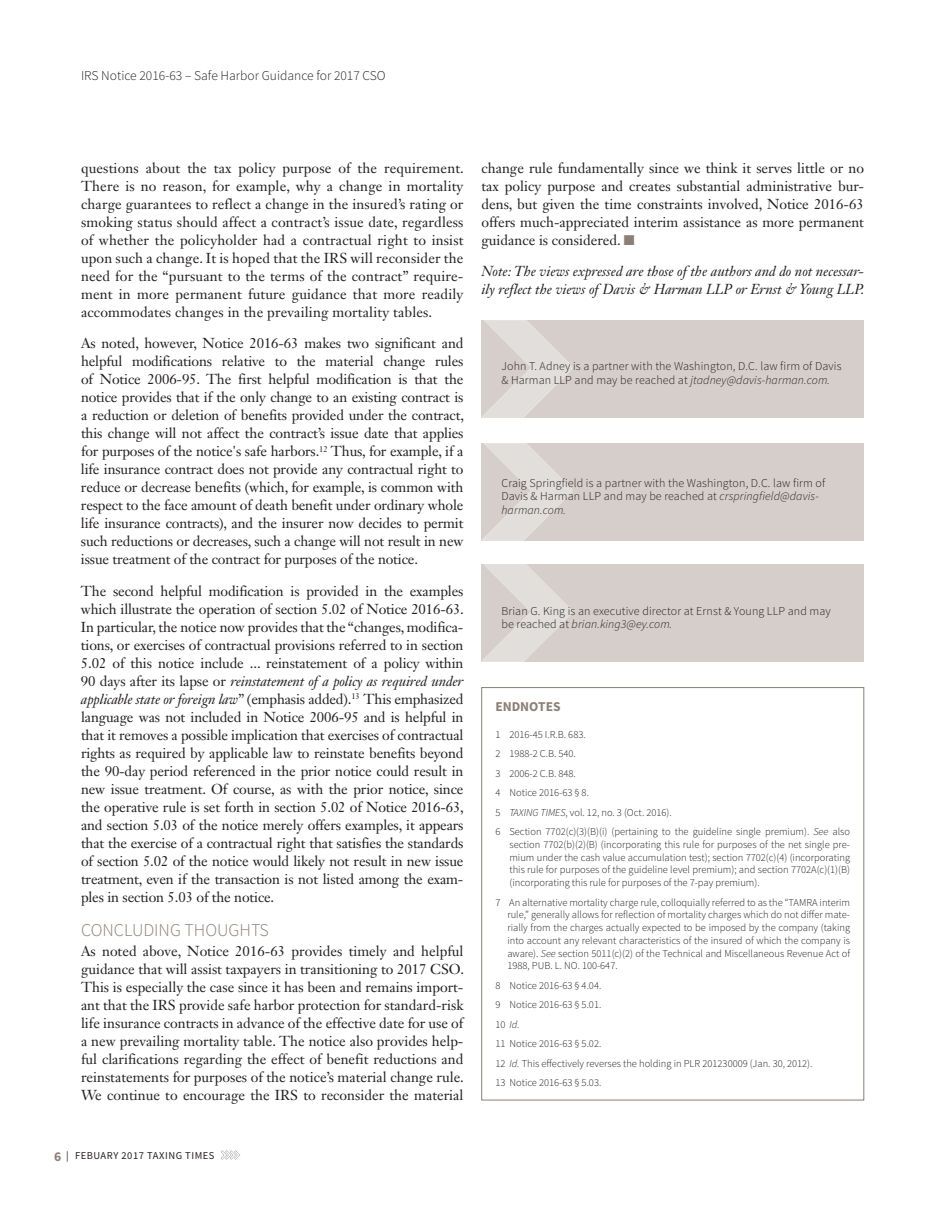
<style>
.page{position:relative;width:945px;height:1215px;background:#fff}
.page>*{position:absolute;margin:0;border:0;box-sizing:border-box;transform-origin:0 0}
.t1{font:300 18px "Source Sans Pro";color:#8c7f77}
.t2{font:14.25px/18px "Janson Text LT Std";color:#231f20;text-align:justify}
.t3{font:italic 14.25px/18px "Janson Text LT Std";color:#231f20}
.t4{font:300 13.5px "Source Sans Pro";color:#231f20}
.t5{font:700 13.5px "Source Sans Pro";color:#8c7f77}
.t6{font:300 12px/13.5px "Source Sans Pro";letter-spacing:.01em;color:#231f20}
.t7{font:300 10.5px/19.5px "Source Sans Pro";color:#231f20}
.t8{font:10.5px "Source Sans Pro";letter-spacing:.05em;color:#231f20}
.s1{font-style:italic}
.s2{color:#8c7f77}
.s3{font-weight:700;font-size:13.5px;color:#8c7f77}
</style>
<div class="page">
<svg style="left:221px;top:1150px;width:19px;height:10px"></svg>
<div style="left:482px;top:565px;width:382px;height:97px;background:#d5ceca"></div>
<svg style="left:482px;top:565px;width:90px;height:97px"></svg>
<div style="left:482px;top:443px;width:382px;height:98px;background:#d5ceca"></div>
<svg style="left:482px;top:443px;width:90px;height:98px"></svg>
<div style="left:482px;top:320px;width:382px;height:97px;background:#d5ceca"></div>
<svg style="left:482px;top:320px;width:90px;height:97px"></svg>
<div style="left:482px;top:687px;width:382px;height:413px;border:1px solid #8c7f77"></div>
<p class="t4" style="left:81px;top:67px;width:306px">IRS Notice 2016-63 – Safe Harbor Guidance for 2017 CSO</p>
<p class="t2" style="left:81px;top:159px;width:384px">questions about the tax policy purpose of the requirement.<br>There is no reason, for example, why a change in mortality charge guarantees to reflect a change in the insured’s rating or smoking status should affect a contract’s issue date, regardless of whether the policyholder had a contractual right to insist upon such a change. It is hoped that the IRS will reconsider the need for the “pursuant to the terms of the contract” require&shy;ment in more permanent future guidance that more readily accommodates changes in the prevailing mortality tables.</p>
<p class="t2" style="left:81px;top:334px;width:385px">As noted, however, Notice 2016-63 makes two significant and helpful modifications relative to the material change rules of Notice 2006-95. The first helpful modification is that the notice provides that if the only change to an existing contract is a reduction or deletion of benefits provided under the contract, this change will not affect the contract’s issue date that applies for purposes of the notice's safe harbors.<sup>12</sup> Thus, for example, if a life insurance contract does not provide any contractual right to reduce or decrease benefits (which, for example, is common with respect to the face amount of death benefit under ordinary whole life insurance contracts), and the insurer now decides to permit such reductions or decreases, such a change will not result in new issue treatment of the contract for purposes of the notice.</p>
<p class="t2" style="left:81px;top:582px;width:385px">The second helpful modification is provided in the examples which illustrate the operation of section 5.02 of Notice 2016-63.<br>In particular, the notice now provides that the “changes, modifica&shy;tions, or exercises of contractual provisions referred to in section 5.02 of this notice include ... reinstatement of a policy within 90 days after its lapse or <span class="s1">reinstatement of a policy as required under applicable state or foreign law</span>” (emphasis added).<sup>13</sup> This emphasized language was not included in Notice 2006-95 and is helpful in that it removes a possible implication that exercises of contractual rights as required by applicable law to reinstate benefits beyond the 90-day period referenced in the prior notice could result in new issue treatment. Of course, as with the prior notice, since the operative rule is set forth in section 5.02 of Notice 2016-63, and section 5.03 of the notice merely offers examples, it appears that the exercise of a contractual right that satisfies the standards of section 5.02 of the notice would likely not result in new issue treatment, even if the transaction is not listed among the exam&shy;ples in section 5.03 of the notice.</p>
<p class="t1" style="left:81px;top:919px;width:189px">CONCLUDING THOUGHTS</p>
<p class="t2" style="left:81px;top:942px;width:385px">As noted above, Notice 2016-63 provides timely and helpful guidance that will assist taxpayers in transitioning to 2017 CSO.<br>This is especially the case since it has been and remains import&shy;ant that the IRS provide safe harbor protection for standard-risk life insurance contracts in advance of the effective date for use of a new prevailing mortality table. The notice also provides help&shy;ful clarifications regarding the effect of benefit reductions and reinstatements for purposes of the notice’s material change rule.<br>We continue to encourage the IRS to reconsider the material</p>
<p class="t2" style="left:481px;top:159px;width:384px">change rule fundamentally since we think it serves little or no tax policy purpose and creates substantial administrative bur&shy;dens, but given the time constraints involved, Notice 2016-63 offers much-appreciated interim assistance as more permanent guidance is considered. <span class="s2">■</span></p>
<p class="t3" style="left:481px;top:262px;width:384px">Note: The views expressed are those of the authors and do not necessar&shy;ily reflect the views of Davis &amp; Harman LLP or Ernst &amp; Young LLP.</p>
<p class="t6" style="left:501px;top:360px;width:342px">John T. Adney is a partner with the Washington, D.C. law firm of Davis &amp; Harman LLP and may be reached at <span class="s1">jtadney@davis-harman.com.</span></p>
<p class="t6" style="left:501px;top:476px;width:325px">Craig Springfield is a partner with the Washington, D.C. law firm of<br>Davis &amp; Harman LLP and may be reached at <span class="s1">crspringfield@davis&shy;harman.com.</span></p>
<p class="t6" style="left:501px;top:604px;width:331px">Brian G. King is an executive director at Ernst &amp; Young LLP and may be reached at <span class="s1">brian.king3@ey.com.</span></p>
<p class="t5" style="left:495px;top:698px;width:67px">ENDNOTES</p>
<p class="t7" style="left:495px;top:724px;width:356px">1 2016-45 I.R.B. 683.<br>2 1988-2 C.B. 540.<br>3 2006-2 C.B. 848.<br>4 Notice 2016-63 § 8.<br>5 <span class="s1">TAXING TIMES</span>, vol. 12, no. 3 (Oct. 2016).<br>6 Section 7702(c)(3)(B)(i) (pertaining to the guideline single premium). <span class="s1">See</span> also</p>
<p class="t7" style="left:509px;top:838px;width:342px;line-height:12.8px;text-align:justify">section 7702(b)(2)(B) (incorporating this rule for purposes of the net single pre&shy;mium under the cash value accumulation test); section 7702(c)(4) (incorporating this rule for purposes of the guideline level premium); and section 7702A(c)(1)(B) (incorporating this rule for purposes of the 7-pay premium).</p>
<p class="t7" style="left:507px;top:896px;width:344px;line-height:12.8px;text-align:justify;text-indent:-12px">7 An alternative mortality charge rule, colloquially referred to as the “TAMRA interim rule,” generally allows for reflection of mortality charges which do not differ mate&shy;rially from the charges actually expected to be imposed by the company (taking into account any relevant characteristics of the insured of which the company is aware). <span class="s1">See</span> section 5011(c)(2) of the Technical and Miscellaneous Revenue Act of 1988, PUB. L. NO. 100-647.</p>
<p class="t7" style="left:495px;top:976px;width:319px">8 Notice 2016-63 § 4.04.<br>9 Notice 2016-63 § 5.01.<br>10 <span class="s1">Id.<br></span>11 Notice 2016-63 § 5.02.<br>12 <span class="s1">Id.</span> This effectively reverses the holding in PLR 201230009 (Jan. 30, 2012).<br>13 Notice 2016-63 § 5.03.</p>
<p class="t8" style="left:54px;top:1149px;width:162px"><span class="s3">6</span> | FEBUARY 2017 TAXING TIMES</p>
</div>
